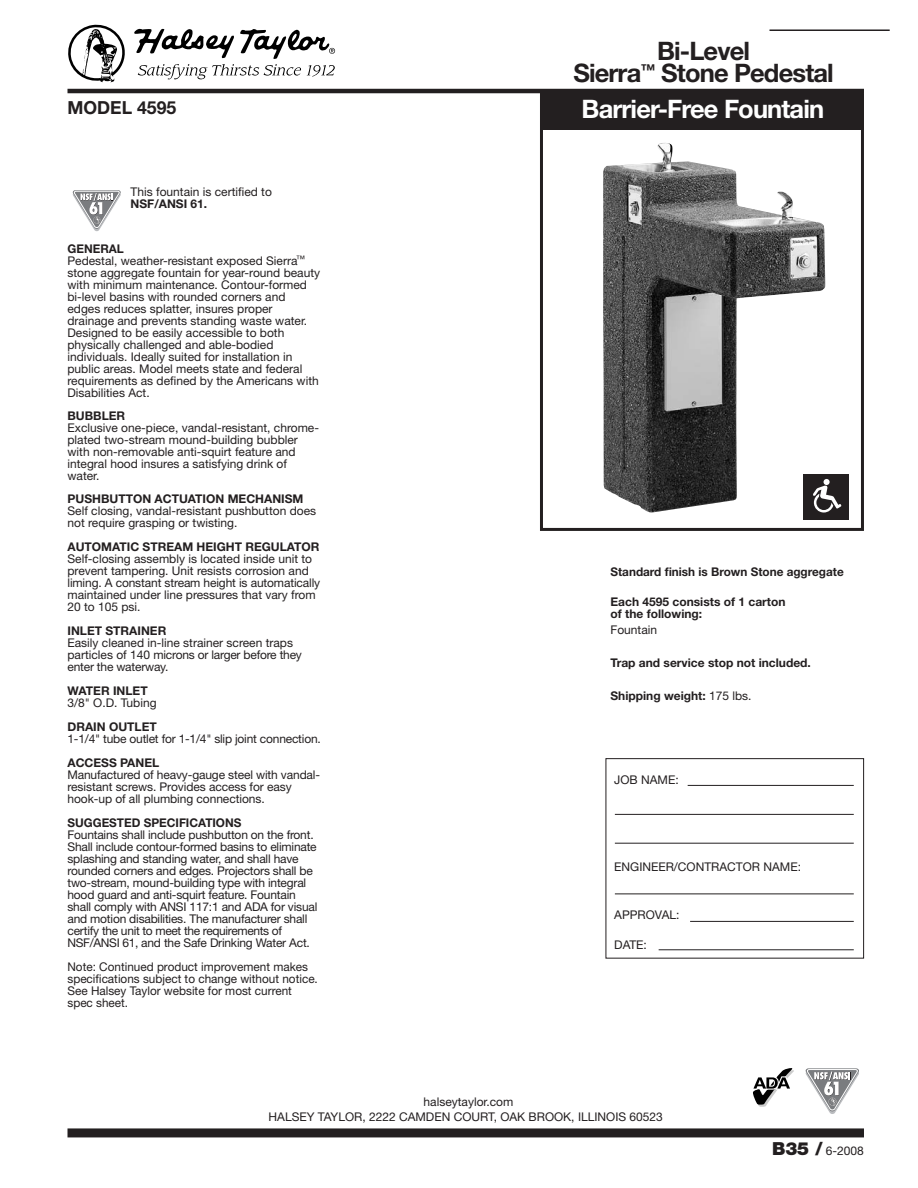
<style>
.page{position:relative;width:918px;height:1188px;background:#fff}
.page>*{position:absolute;margin:0;border:0;box-sizing:border-box;transform-origin:0 0}
.t1{font:700 25.5px "Helvetica Neue";letter-spacing:-.035em;color:#231f20}
.t2{font:700 25.5px "Helvetica Neue";letter-spacing:-.035em;color:#fff}
.t3{font:700 18px "Helvetica Neue";color:#231f20}
.t4{font:12px/12px "Helvetica Neue";color:#231f20}
.t5{font:700 12px/12px "Helvetica Neue";color:#231f20}
.s1{font-weight:700}
.s2{font-weight:400}
.s3{font-weight:900;font-size:18px}
</style>
<div class="page">
<div style="left:68px;top:1128px;width:796px;height:9px;background:#231f20"></div>
<svg style="left:68px;top:24px;width:57px;height:59px"></svg>
<svg style="left:134px;top:28px;width:201px;height:51px"></svg>
<hr style="left:68px;top:89px;width:796px;height:4px;background:#231f20">
<div style="left:803px;top:474px;width:45px;height:45px;background:#231f20"></div>
<svg style="left:821px;top:479px;width:21px;height:34px"></svg>
<img style="left:603px;top:143px;width:222px;height:369px">
<svg style="left:73px;top:190px;width:48px;height:41px"></svg>
<div style="left:540px;top:92px;width:324px;height:439px;border:3px solid #231f20"></div>
<div style="left:542px;top:94px;width:322px;height:36px;background:#231f20"></div>
<svg style="left:753px;top:1068px;width:41px;height:39px"></svg>
<svg style="left:806px;top:1068px;width:53px;height:46px"></svg>
<div style="left:606px;top:758px;width:258px;height:201px;border:1px solid #231f20"></div>
<hr style="left:688px;top:785px;width:166px;height:1px;background:#231f20">
<hr style="left:615px;top:843px;width:239px;height:1px;background:#231f20">
<hr style="left:615px;top:814px;width:239px;height:1px;background:#231f20">
<hr style="left:615px;top:894px;width:239px;height:1px;background:#231f20">
<hr style="left:690px;top:921px;width:164px;height:1px;background:#231f20">
<hr style="left:659px;top:949px;width:195px;height:1px;background:#231f20">
<hr style="left:770px;top:29px;width:120px;height:2px;background:#231f20">
<h1 class="t1" style="left:657px;top:41px;width:95px">Bi-Level</h1>
<h1 class="t1" style="left:573px;top:64px;width:262px">Sierra<sup>™</sup> Stone Pedestal</h1>
<h2 class="t3" style="left:67px;top:101px;width:110px">MODEL 4595</h2>
<h1 class="t2" style="left:582px;top:100px;width:244px">Barrier-Free Fountain</h1>
<p class="t4" style="left:131px;top:187px;width:143px">This fountain is certified to</p>
<p class="t5" style="left:131px;top:199px;width:78px">NSF/ANSI 61.</p>
<p class="t4" style="left:68px;top:244px;width:254px"><span class="s1">GENERAL<br></span>Pedestal, weather-resistant exposed Sierra<sup>™ </sup>stone aggregate fountain for year-round beauty with minimum maintenance. Contour-formed bi-level basins with rounded corners and edges reduces splatter, insures proper drainage and prevents standing waste water.<br>Designed to be easily accessible to both physically challenged and able-bodied individuals. Ideally suited for installation in public areas. Model meets state and federal requirements as defined by the Americans with Disabilities Act.</p>
<p class="t5" style="left:68px;top:411px;width:59px">BUBBLER</p>
<p class="t4" style="left:68px;top:423px;width:253px">Exclusive one-piece, vandal-resistant, chrome&shy;plated two-stream mound-building bubbler with non-removable anti-squirt feature and integral hood insures a satisfying drink of water.</p>
<p class="t5" style="left:68px;top:494px;width:237px">PUSHBUTTON ACTUATION MECHANISM</p>
<p class="t4" style="left:68px;top:506px;width:250px">Self closing, vandal-resistant pushbutton does not require grasping or twisting.</p>
<p class="t5" style="left:68px;top:542px;width:254px">AUTOMATIC STREAM HEIGHT REGULATOR</p>
<p class="t4" style="left:68px;top:554px;width:254px">Self-closing assembly is located inside unit to prevent tampering. Unit resists corrosion and liming. A constant stream height is automatically maintained under line pressures that vary from 20 to 105 psi.</p>
<p class="t5" style="left:68px;top:626px;width:100px">INLET STRAINER</p>
<p class="t4" style="left:68px;top:638px;width:236px">Easily cleaned in-line strainer screen traps particles of 140 microns or larger before they enter the waterway.</p>
<p class="t5" style="left:68px;top:686px;width:82px">WATER INLET</p>
<p class="t4" style="left:68px;top:698px;width:91px">3/8" O.D. Tubing</p>
<p class="t5" style="left:68px;top:722px;width:91px">DRAIN OUTLET</p>
<p class="t4" style="left:68px;top:734px;width:255px">1-1/4" tube outlet for 1-1/4" slip joint connection.</p>
<p class="t5" style="left:68px;top:758px;width:93px">ACCESS PANEL</p>
<p class="t4" style="left:68px;top:770px;width:254px">Manufactured of heavy-gauge steel with vandal&shy;resistant screws. Provides access for easy hook-up of all plumbing connections.</p>
<p class="t5" style="left:68px;top:818px;width:175px">SUGGESTED SPECIFICATIONS</p>
<p class="t4" style="left:68px;top:830px;width:251px">Fountains shall include pushbutton on the front.<br>Shall include contour-formed basins to eliminate splashing and standing water, and shall have rounded corners and edges. Projectors shall be two-stream, mound-building type with integral hood guard and anti-squirt feature. Fountain shall comply with ANSI 117:1 and ADA for visual and motion disabilities. The manufacturer shall certify the unit to meet the requirements of NSF/ANSI 61, and the Safe Drinking Water Act.</p>
<p class="t4" style="left:68px;top:962px;width:252px">Note: Continued product improvement makes specifications subject to change without notice.<br>See Halsey Taylor website for most current spec sheet.</p>
<p class="t4" style="left:424px;top:1097px;width:91px">halseytaylor.com</p>
<p class="t5" style="left:611px;top:567px;width:235px">Standard finish is Brown Stone aggregate</p>
<p class="t5" style="left:611px;top:597px;width:177px">Each 4595 consists of 1 carton of the following:</p>
<p class="t4" style="left:611px;top:625px;width:48px">Fountain</p>
<p class="t5" style="left:611px;top:658px;width:202px">Trap and service stop not included.</p>
<p class="t5" style="left:611px;top:691px;width:143px">Shipping weight: <span class="s2">175 lbs.</span></p>
<p class="t4" style="left:614px;top:775px;width:66px">JOB NAME:</p>
<p class="t4" style="left:614px;top:862px;width:188px">ENGINEER/CONTRACTOR NAME:</p>
<p class="t4" style="left:614px;top:910px;width:67px">APPROVAL:</p>
<p class="t4" style="left:614px;top:940px;width:34px">DATE:</p>
<p class="t4" style="left:269px;top:1112px;width:396px">HALSEY TAYLOR, 2222 CAMDEN COURT, OAK BROOK, ILLINOIS 60523</p>
<p class="t4" style="left:772px;top:1146px;width:93px"><span class="s3">B35 /</span> 6-2008</p>
</div>
